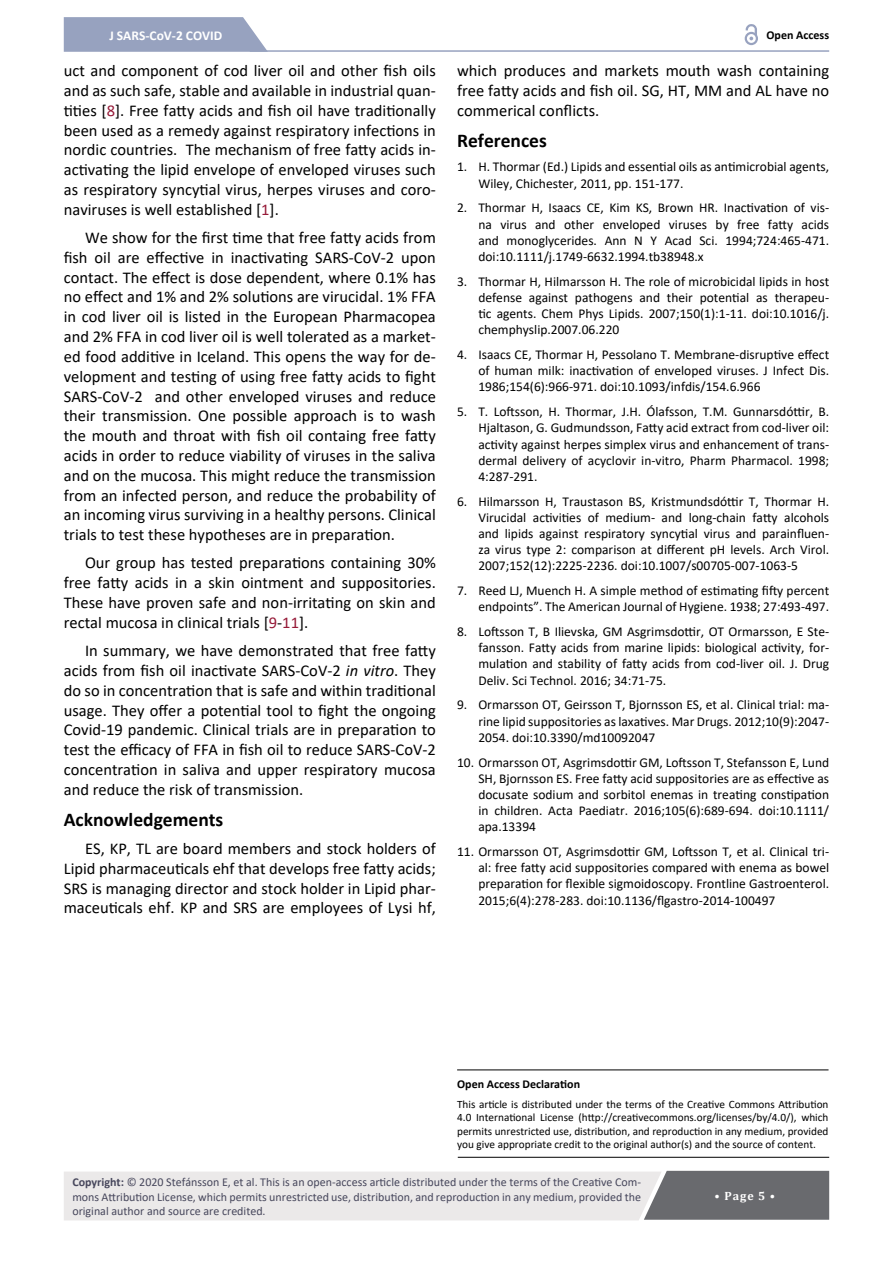
<style>
.page{position:relative;width:893px;height:1263px;background:#fff}
.page>*{position:absolute;margin:0;border:0;box-sizing:border-box;transform-origin:0 0}
.t1{font:700 19.5px "Calibri";color:#000}
.t2{font:16.5px/19.8px "Calibri";color:#000;text-align:justify}
.t3{font:13.5px/16.2px "Calibri";color:#000;text-align:justify}
.t4{font:700 13.5px "Calibri";color:#fff}
.t5{font:12px/14.4px "Calibri";color:#47475c;text-align:justify}
.t6{font:700 12px "Calibri";color:#000}
.t7{font:700 12px "Cambria";color:#fff}
.t8{font:11.25px/13.5px "Calibri";color:#000;text-align:justify}
.s1{color:#961a38}
.s2{font-style:italic}
.s3{font-weight:700}
</style>
<div class="page">
<hr style="left:250px;top:50px;width:579px;height:2px;background:#97a2bf">
<svg style="left:64px;top:17px;width:204px;height:35px;background:#9ea8c3"></svg>
<svg style="left:745px;top:32px;width:13px;height:13px"></svg>
<svg style="left:747px;top:34px;width:9px;height:9px"></svg>
<svg style="left:746px;top:24px;width:11px;height:16px"></svg>
<svg style="left:64px;top:1171px;width:765px;height:49px;background:#cecdce"></svg>
<hr style="left:458px;top:1157px;width:371px;height:1px;background:#000">
<hr style="left:457px;top:1069px;width:371px;height:1px;background:#000">
<p class="t4" style="left:109px;top:25px;width:114px">J SARS-CoV-2 COVID</p>
<p class="t6" style="left:766px;top:26px;width:64px">Open Access</p>
<p class="t2" style="left:64px;top:60px;width:374px">uct and component of cod liver oil and other fish oils and as such safe, stable and available in industrial quan&shy;tities [<span class="s1">8</span>]. Free fatty acids and fish oil have traditionally been used as a remedy against respiratory infections in nordic countries. The mechanism of free fatty acids in&shy;activating the lipid envelope of enveloped viruses such as respiratory syncytial virus, herpes viruses and coro&shy;naviruses is well established [<span class="s1">1</span>].</p>
<p class="t2" style="left:64px;top:227px;width:374px;text-indent:21px">We show for the first time that free fatty acids from fish oil are effective in inactivating SARS-CoV-2 upon contact. The effect is dose dependent, where 0.1% has no effect and 1% and 2% solutions are virucidal. 1% FFA in cod liver oil is listed in the European Pharmacopea and 2% FFA in cod liver oil is well tolerated as a market&shy;ed food additive in Iceland. This opens the way for de&shy;velopment and testing of using free fatty acids to fight SARS-CoV-2 and other enveloped viruses and reduce their transmission. One possible approach is to wash the mouth and throat with fish oil containg free fatty acids in order to reduce viability of viruses in the saliva and on the mucosa. This might reduce the transmission from an infected person, and reduce the probability of an incoming virus surviving in a healthy persons. Clinical trials to test these hypotheses are in preparation.</p>
<p class="t2" style="left:64px;top:553px;width:374px;text-indent:21px">Our group has tested preparations containing 30% free fatty acids in a skin ointment and suppositories.<br>These have proven safe and non-irritating on skin and rectal mucosa in clinical trials [<span class="s1">9</span>-<span class="s1">11</span>].</p>
<p class="t2" style="left:64px;top:640px;width:374px;text-indent:21px">In summary, we have demonstrated that free fatty acids from fish oil inactivate SARS-CoV-2 <span class="s2">in vitro</span>. They do so in concentration that is safe and within traditional usage. They offer a potential tool to fight the ongoing Covid-19 pandemic. Clinical trials are in preparation to test the efficacy of FFA in fish oil to reduce SARS-CoV-2 concentration in saliva and upper respiratory mucosa and reduce the risk of transmission.</p>
<h1 class="t1" style="left:64px;top:805px;width:161px">Acknowledgements</h1>
<p class="t2" style="left:64px;top:838px;width:374px;text-indent:21px">ES, KP, TL are board members and stock holders of Lipid pharmaceuticals ehf that develops free fatty acids; SRS is managing director and stock holder in Lipid phar&shy;maceuticals ehf. KP and SRS are employees of Lysi hf,</p>
<p class="t2" style="left:457px;top:60px;width:374px">which produces and markets mouth wash containing free fatty acids and fish oil. SG, HT, MM and AL have no commerical conflicts.</p>
<h1 class="t1" style="left:457px;top:126px;width:91px">References</h1>
<p class="t3" style="left:478px;top:159px;width:352px;text-indent:-21px">1. H. Thormar (Ed.) Lipids and essential oils as antimicrobial agents,<br>Wiley, Chichester, 2011, pp. 151-177.</p>
<p class="t3" style="left:478px;top:199px;width:352px;text-indent:-21px">2. Thormar H, Isaacs CE, Kim KS, Brown HR. Inactivation of vis&shy;na virus and other enveloped viruses by free fatty acids and monoglycerides. Ann N Y Acad Sci. 1994;724:465-471. doi:10.1111/j.1749-6632.1994.tb38948.x</p>
<p class="t3" style="left:478px;top:273px;width:352px;text-indent:-21px">3. Thormar H, Hilmarsson H. The role of microbicidal lipids in host defense against pathogens and their potential as therapeu&shy;tic agents. Chem Phys Lipids. 2007;150(1):1-11. doi:10.1016/j. chemphyslip.2007.06.220</p>
<p class="t3" style="left:478px;top:346px;width:352px;text-indent:-21px">4. Isaacs CE, Thormar H, Pessolano T. Membrane-disruptive effect of human milk: inactivation of enveloped viruses. J Infect Dis.<br>1986;154(6):966-971. doi:10.1093/infdis/154.6.966</p>
<p class="t3" style="left:478px;top:403px;width:352px;text-indent:-21px">5. T. Loftsson, H. Thormar, J.H. Ólafsson, T.M. Gunnarsdóttir, B.<br>Hjaltason, G. Gudmundsson, Fatty acid extract from cod-liver oil: activity against herpes simplex virus and enhancement of trans&shy;dermal delivery of acyclovir in-vitro, Pharm Pharmacol. 1998; 4:287-291.</p>
<p class="t3" style="left:478px;top:493px;width:352px;text-indent:-21px">6. Hilmarsson H, Traustason BS, Kristmundsdóttir T, Thormar H.<br>Virucidal activities of medium- and long-chain fatty alcohols and lipids against respiratory syncytial virus and parainfluen&shy;za virus type 2: comparison at different pH levels. Arch Virol.<br>2007;152(12):2225-2236. doi:10.1007/s00705-007-1063-5</p>
<p class="t3" style="left:457px;top:582px;width:374px;text-align:right">7. Reed LJ, Muench H. A simple method of estimating fifty percent endpoints”. The American Journal of Hygiene. 1938; 27:493-497.</p>
<p class="t3" style="left:478px;top:623px;width:352px;text-indent:-21px">8. Loftsson T, B Ilievska, GM Asgrimsdottir, OT Ormarsson, E Ste&shy;fansson. Fatty acids from marine lipids: biological activity, for&shy;mulation and stability of fatty acids from cod-liver oil. J. Drug Deliv. Sci Technol. 2016; 34:71-75.</p>
<p class="t3" style="left:478px;top:696px;width:352px;text-indent:-21px">9. Ormarsson OT, Geirsson T, Bjornsson ES, et al. Clinical trial: ma&shy;rine lipid suppositories as laxatives. Mar Drugs. 2012;10(9):2047- 2054. doi:10.3390/md10092047</p>
<p class="t3" style="left:478px;top:753px;width:352px;text-indent:-21px">10. Ormarsson OT, Asgrimsdottir GM, Loftsson T, Stefansson E, Lund SH, Bjornsson ES. Free fatty acid suppositories are as effective as docusate sodium and sorbitol enemas in treating constipation in children. Acta Paediatr. 2016;105(6):689-694. doi:10.1111/ apa.13394</p>
<p class="t3" style="left:478px;top:843px;width:352px;text-indent:-21px">11. Ormarsson OT, Asgrimsdottir GM, Loftsson T, et al. Clinical tri&shy;al: free fatty acid suppositories compared with enema as bowel preparation for flexible sigmoidoscopy. Frontline Gastroenterol.<br>2015;6(4):278-283. doi:10.1136/flgastro-2014-100497</p>
<p class="t6" style="left:457px;top:1076px;width:124px">Open Access Declaration</p>
<p class="t8" style="left:457px;top:1097px;width:373px">This article is distributed under the terms of the Creative Commons Attribution 4.0 International License (http://creativecommons.org/licenses/by/4.0/), which permits unrestricted use, distribution, and reproduction in any medium, provided you give appropriate credit to the original author(s) and the source of content.</p>
<p class="t5" style="left:72px;top:1174px;width:570px"><span class="s3">Copyright:</span> © 2020 Stefánsson E, et al. This is an open-access article distributed under the terms of the Creative Com&shy;mons Attribution License, which permits unrestricted use, distribution, and reproduction in any medium, provided the original author and source are credited.</p>
<p class="t7" style="left:715px;top:1187px;width:62px">• Page 5 •</p>
</div>
